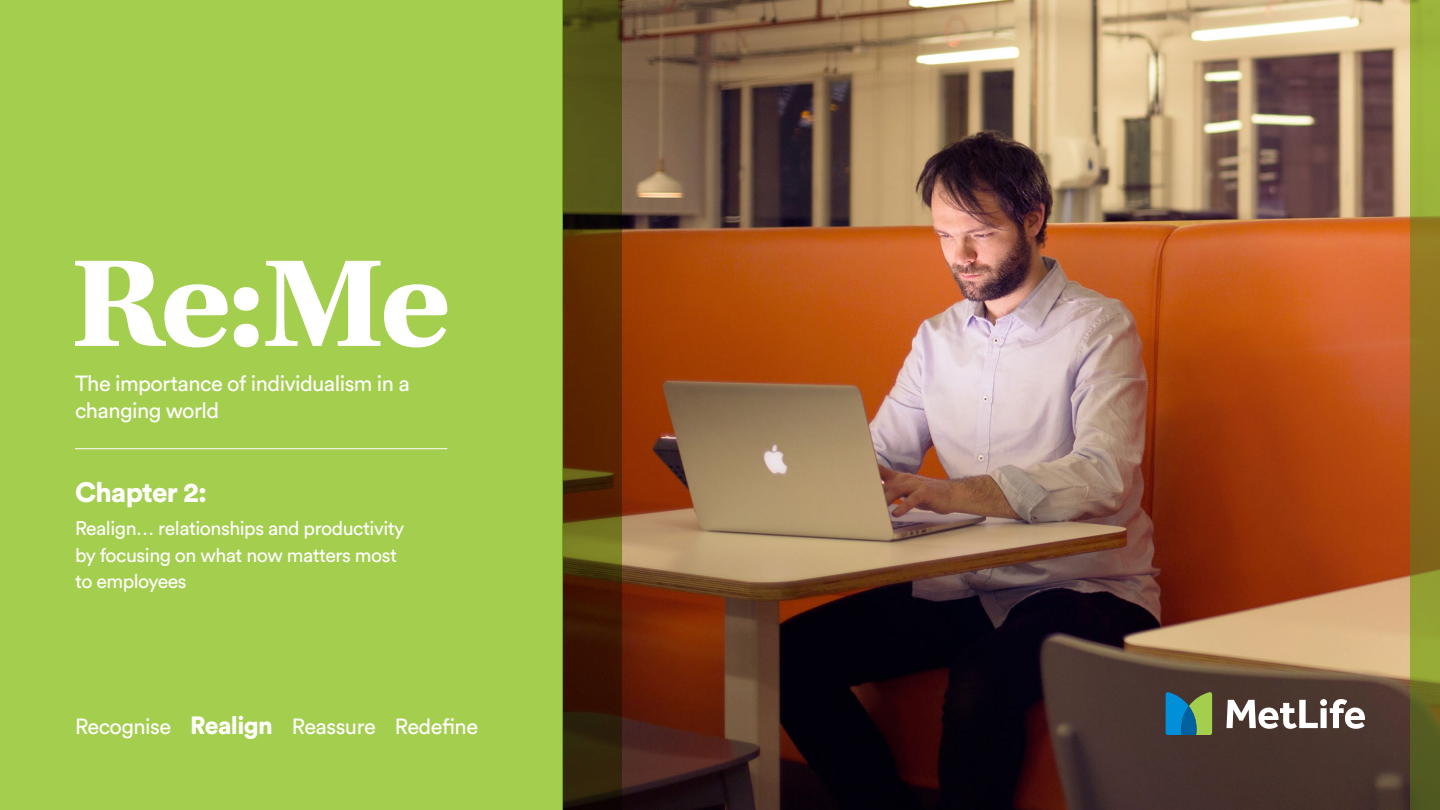
<style>
.page{position:relative;width:1440px;height:810px;background:#fff}
.page>*{position:absolute;margin:0;border:0;box-sizing:border-box;transform-origin:0 0}
.t1{font:900 27.75px "Circular Pro";letter-spacing:-.025em;color:#fff}
.t2{font:21.75px/27px "Circular Pro";letter-spacing:-.025em;color:#fff}
.t3{font:19.5px/26.2px "Circular Pro";letter-spacing:-.025em;color:#fff}
.s1{font-weight:900;font-size:24.75px}
</style>
<div class="page">
<img style="left:622px;top:0;width:788px;height:810px">
<svg style="left:1410px;top:0;width:30px;height:810px;background:#888629"></svg>
<div style="left:0;top:0;width:562px;height:810px;background:#a4ce4e"></div>
<svg style="left:562px;top:0;width:60px;height:810px;background:#51490c"></svg>
<svg style="left:1227px;top:699px;width:138px;height:30px"></svg>
<svg style="left:1166px;top:692px;width:46px;height:43px;background:#439389"></svg>
<svg style="left:75px;top:261px;width:372px;height:87px"></svg>
<hr style="left:75px;top:448px;width:372px;height:1px;background:#fff">
<p class="t2" style="left:75px;top:369px;width:336px">The importance of individualism in a changing world</p>
<h1 class="t1" style="left:75px;top:472px;width:134px">Chapter 2:</h1>
<p class="t3" style="left:75px;top:514px;width:331px">Realign… relationships and productivity by focusing on what now matters most to employees</p>
<p class="t2" style="left:75px;top:712px;width:405px">Recognise <span class="s1">Realign</span> Reassure Redefine</p>
</div>
